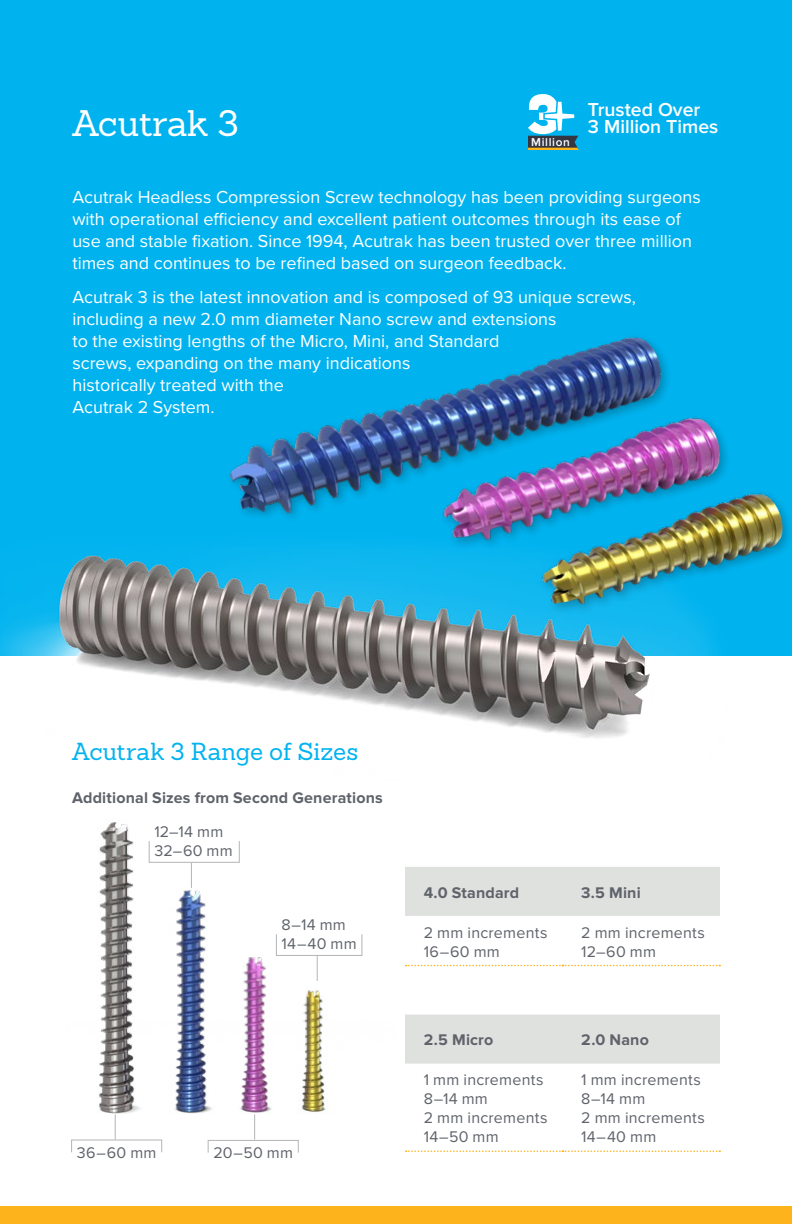
<style>
.page{position:relative;width:792px;height:1224px;background:#fff}
.page>*{position:absolute;margin:0;border:0;box-sizing:border-box;transform-origin:0 0}
.t1{font:36px "Sanchez Slab";color:#fff}
.t2{font:24px "Sanchez Slab";letter-spacing:.005em;color:#00b3ef}
.t3{font:600 19.4px/17.8px "Proxima Nova";color:#fff}
.t4{font:18px/22px "Proxima Nova";color:#fff}
.t5{font:16px/19px "Proxima Nova";letter-spacing:.015em;color:#5f636a}
.t6{font:700 16px "Proxima Nova";letter-spacing:.01em;color:#5f636a}
.t7{font:600 11.8px "Proxima Nova";letter-spacing:.055em;color:#fff}
</style>
<div class="page">
<svg style="left:405px;top:867px;width:315px;height:197px"></svg>
<svg style="left:406px;top:1150px;width:314px;height:2px"></svg>
<svg style="left:406px;top:965px;width:314px;height:1px"></svg>
<div style="left:0;top:0;width:792px;height:655px;background:#00b3ef"></div>
<img style="left:71px;top:822px;width:292px;height:330px">
<svg style="left:528px;top:94px;width:51px;height:56px"></svg>
<div style="left:0;top:1207px;width:792px;height:17px;background:#fcb31c"></div>
<img style="left:0;top:553px;width:749px;height:185px">
<img style="left:128px;top:336px;width:662px;height:290px">
<svg style="left:115px;top:1115px;width:1px;height:25px"></svg>
<svg style="left:254px;top:1115px;width:1px;height:25px"></svg>
<svg style="left:191px;top:863px;width:1px;height:25px"></svg>
<svg style="left:317px;top:956px;width:1px;height:25px"></svg>
<div style="left:208px;top:1140px;width:91px;height:13px;border:1px solid #b2b5b6"></div>
<div style="left:276px;top:934px;width:86px;height:22px;border:1px solid #b2b5b6"></div>
<div style="left:149px;top:841px;width:91px;height:22px;border:1px solid #b2b5b6"></div>
<div style="left:71px;top:1140px;width:91px;height:13px;border:1px solid #b2b5b6"></div>
<h1 class="t1" style="left:72px;top:99px;width:168px">Acutrak 3</h1>
<p class="t3" style="left:588px;top:101px;width:132px">Trusted Over<br>3 Million Times</p>
<p class="t7" style="left:531px;top:135px;width:40px">Million</p>
<p class="t4" style="left:72px;top:185px;width:630px">Acutrak Headless Compression Screw technology has been providing surgeons with operational efficiency and excellent patient outcomes through its ease of use and stable fixation. Since 1994, Acutrak has been trusted over three million times and continues to be refined based on surgeon feedback.</p>
<p class="t4" style="left:72px;top:285px;width:565px">Acutrak 3 is the latest innovation and is composed of 93 unique screws, including a new 2.0 mm diameter Nano screw and extensions<br>to the existing lengths of the Micro, Mini, and Standard<br>screws, expanding on the many indications<br>historically treated with the<br>Acutrak 2 System.</p>
<h2 class="t2" style="left:72px;top:735px;width:288px">Acutrak 3 Range of Sizes</h2>
<p class="t6" style="left:72px;top:788px;width:312px">Additional Sizes from Second Generations</p>
<p class="t5" style="left:154px;top:822px;width:80px">12–14 mm<br>32–60 mm</p>
<p class="t5" style="left:282px;top:915px;width:77px">8–14 mm<br>14–40 mm</p>
<p class="t5" style="left:77px;top:1142px;width:81px">36–60 mm</p>
<p class="t5" style="left:213px;top:1143px;width:81px">20–50 mm</p>
<p class="t6" style="left:424px;top:883px;width:97px">4.0 Standard</p>
<p class="t6" style="left:581px;top:883px;width:61px">3.5 Mini</p>
<p class="t5" style="left:424px;top:922px;width:125px">2 mm increments<br>16–60 mm</p>
<p class="t5" style="left:581px;top:922px;width:125px">2 mm increments<br>12–60 mm</p>
<p class="t6" style="left:424px;top:1031px;width:71px">2.5 Micro</p>
<p class="t6" style="left:581px;top:1031px;width:69px">2.0 Nano</p>
<p class="t5" style="left:424px;top:1070px;width:125px">1 mm increments<br>8–14 mm<br>2 mm increments<br>14–50 mm</p>
<p class="t5" style="left:581px;top:1070px;width:125px">1 mm increments<br>8–14 mm<br>2 mm increments<br>14–40 mm</p>
</div>
